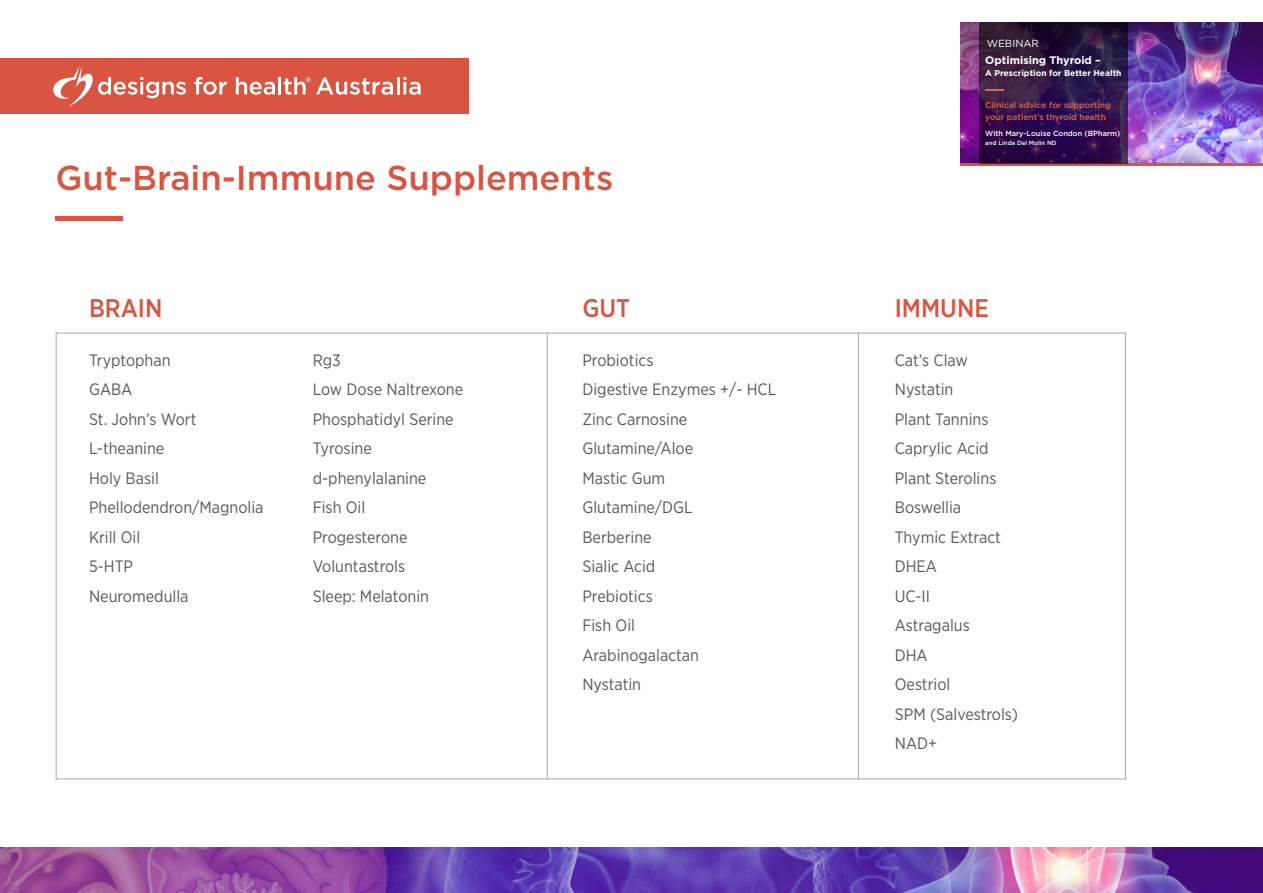
<style>
.page{position:relative;width:1263px;height:893px;background:#fff}
.page>*{position:absolute;margin:0;border:0;box-sizing:border-box;transform-origin:0 0}
.t1{font:500 34.5px "Gotham";color:#d95541}
.t2{font:500 25.5px "Gotham Narrow";color:#d95541}
.t3{font:16.5px/29.5px "Gotham Narrow";color:#58595b}
.t4{font:700 10.95px "Gotham";color:#fff}
.t5{font:10.35px "Gotham";color:#fff}
.t6{font:500 8.4px/11.6px "Gotham";color:#dc674f}
.t7{font:700 8.4px "Gotham";color:#fff}
.t8{font:500 7.35px "Gotham";color:#fff}
.t9{font:500 6px "Gotham";color:#fff}
</style>
<div class="page">
<div style="left:0;top:58px;width:468px;height:55px;background:#d95541"></div>
<svg style="left:53px;top:66px;width:133px;height:41px"></svg>
<svg style="left:195px;top:77px;width:32px;height:18px"></svg>
<svg style="left:236px;top:77px;width:39px;height:18px"></svg>
<hr style="left:278px;top:77px;width:3px;height:17px;background:#fff">
<svg style="left:284px;top:77px;width:137px;height:18px"></svg>
<div style="left:55px;top:216px;width:68px;height:5px;background:#d95541"></div>
<img style="left:0;top:848px;width:1263px;height:45px">
<img style="left:960px;top:22px;width:303px;height:141px">
<hr style="left:960px;top:163px;width:303px;height:3px;background:#d95541">
<svg style="left:979px;top:22px;width:148px;height:141px;background:#2f1245"></svg>
<svg style="left:985px;top:89px;width:19px;height:2px"></svg>
<svg style="left:994px;top:22px;width:11px;height:8px"></svg>
<svg style="left:1023px;top:24px;width:98px;height:34px;background:#221134"></svg>
<svg style="left:1108px;top:67px;width:11px;height:11px"></svg>
<hr style="left:55px;top:333px;width:1071px;height:1px;background:#a7a9ac">
<hr style="left:55px;top:778px;width:1071px;height:1px;background:#a7a9ac">
<hr style="left:547px;top:332px;width:1px;height:448px;background:#a7a9ac">
<hr style="left:858px;top:332px;width:1px;height:448px;background:#a7a9ac">
<hr style="left:1125px;top:332px;width:1px;height:448px;background:#a7a9ac">
<hr style="left:56px;top:332px;width:1px;height:448px;background:#a7a9ac">
<p class="t5" style="left:987px;top:37px;width:54px">WEBINAR</p>
<p class="t4" style="left:985px;top:53px;width:117px">Optimising Thyroid –</p>
<p class="t7" style="left:985px;top:68px;width:138px">A Prescription for Better Health</p>
<p class="t6" style="left:985px;top:99px;width:127px">Clinical advice for supporting your patient’s thyroid health</p>
<h1 class="t1" style="left:55px;top:155px;width:559px">Gut-Brain-Immune Supplements</h1>
<p class="t8" style="left:985px;top:129px;width:137px">With Mary-Louise Condon (BPharm)</p>
<p class="t9" style="left:985px;top:139px;width:73px">and Linda Dal Molin ND</p>
<h2 class="t2" style="left:89px;top:292px;width:75px">BRAIN</h2>
<h2 class="t2" style="left:582px;top:292px;width:49px">GUT</h2>
<h2 class="t2" style="left:895px;top:292px;width:96px">IMMUNE</h2>
<p class="t3" style="left:89px;top:345px;width:176px">Tryptophan<br>GABA<br>St. John’s Wort<br>L-theanine<br>Holy Basil<br>Phellodendron/Magnolia<br>Krill Oil<br>5-HTP<br>Neuromedulla</p>
<p class="t3" style="left:313px;top:345px;width:152px">Rg3<br>Low Dose Naltrexone<br>Phosphatidyl Serine<br>Tyrosine d-phenylalanine<br>Fish Oil<br>Progesterone<br>Voluntastrols<br>Sleep: Melatonin</p>
<p class="t3" style="left:582px;top:345px;width:195px">Probiotics<br>Digestive Enzymes +/- HCL<br>Zinc Carnosine<br>Glutamine/Aloe<br>Mastic Gum<br>Glutamine/DGL<br>Berberine<br>Sialic Acid<br>Prebiotics<br>Fish Oil<br>Arabinogalactan<br>Nystatin</p>
<p class="t3" style="left:895px;top:345px;width:125px">Cat’s Claw<br>Nystatin<br>Plant Tannins<br>Caprylic Acid<br>Plant Sterolins<br>Boswellia<br>Thymic Extract<br>DHEA<br>UC-II<br>Astragalus<br>DHA<br>Oestriol<br>SPM (Salvestrols)<br>NAD+</p>
</div>
